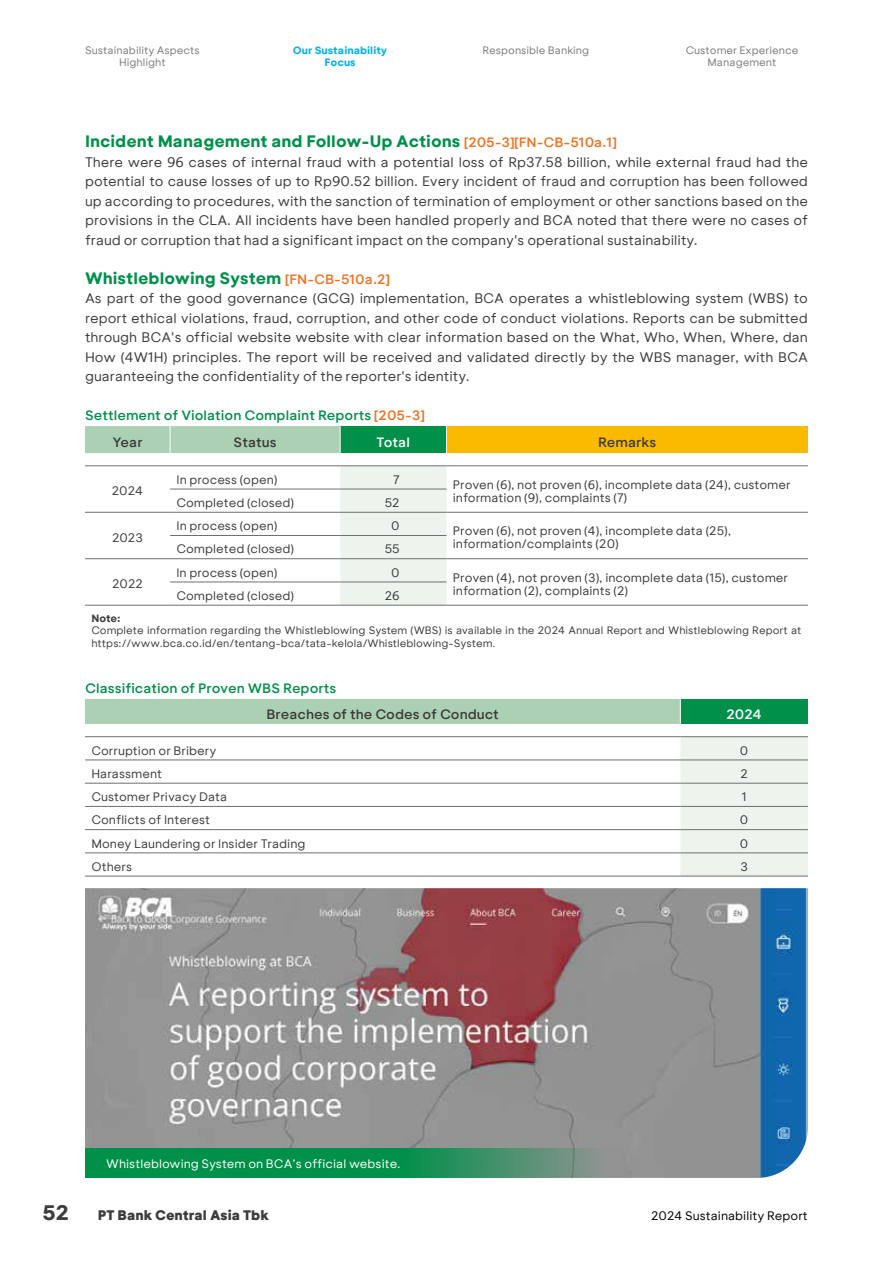
<style>
.page{position:relative;width:893px;height:1263px;background:#fff}
.page>*{position:absolute;margin:0;border:0;box-sizing:border-box;transform-origin:0 0}
.t1{font:700 21px "BCA Sans";color:#3c3c3b}
.t2{font:700 16.5px "BCA Sans";color:#00904a}
.t3{font:13.5px/19.5px "BCA Sans";color:#3c3c3b;text-align:justify}
.t4{font:600 13.5px/26.5px "BCA Sans";color:#00904a}
.t5{font:600 13.5px "BCA Sans";color:#3c3c3b}
.t6{font:800 13.5px "BCA Sans";color:#3c3c3b}
.t7{font:600 13.5px "BCA Sans";color:#fff}
.t8{font:12px/13.2px "BCA Sans";color:#3c3c3b}
.t9{font:12px "BCA Sans";color:#fff}
.t10{font:12px "BCA Sans";color:#000}
.t11{font:10.5px/12.6px "BCA Sans";color:#3c3c3b}
.t12{font:10.5px/12.6px "BCA Sans";color:#7c7b7b;text-align:center}
.t13{font:700 10.5px/12.6px "BCA Sans";color:#00b1eb;text-align:center}
.t14{font:700 10.5px "BCA Sans";color:#3c3c3b}
.s1{font-weight:600;font-size:13.5px;color:#ee7323}
.s2{color:#ee7323}
.s3{color:#3c3c3b}
</style>
<div class="page">
<img style="left:85px;top:888px;width:723px;height:290px">
<div style="left:340px;top:426px;width:106px;height:27px;background:#00904a"></div>
<div style="left:446px;top:426px;width:362px;height:27px;background:#fbba00"></div>
<div style="left:340px;top:466px;width:106px;height:139px;background:#ecf4ed"></div>
<hr style="left:170px;top:465px;width:170px;height:1px;background:#706f6f">
<hr style="left:340px;top:465px;width:106px;height:1px;background:#706f6f">
<hr style="left:446px;top:465px;width:362px;height:1px;background:#706f6f">
<hr style="left:170px;top:489px;width:170px;height:1px;background:#706f6f">
<hr style="left:340px;top:489px;width:106px;height:1px;background:#706f6f">
<hr style="left:85px;top:512px;width:85px;height:1px;background:#706f6f">
<hr style="left:170px;top:512px;width:170px;height:1px;background:#706f6f">
<hr style="left:340px;top:512px;width:106px;height:1px;background:#706f6f">
<hr style="left:446px;top:512px;width:362px;height:1px;background:#706f6f">
<hr style="left:170px;top:535px;width:170px;height:1px;background:#706f6f">
<hr style="left:340px;top:535px;width:106px;height:1px;background:#706f6f">
<hr style="left:85px;top:558px;width:85px;height:1px;background:#706f6f">
<hr style="left:170px;top:558px;width:170px;height:1px;background:#706f6f">
<hr style="left:340px;top:558px;width:106px;height:1px;background:#706f6f">
<hr style="left:446px;top:558px;width:362px;height:1px;background:#706f6f">
<hr style="left:170px;top:582px;width:170px;height:1px;background:#706f6f">
<hr style="left:340px;top:582px;width:106px;height:1px;background:#706f6f">
<hr style="left:170px;top:605px;width:170px;height:1px;background:#706f6f">
<hr style="left:340px;top:605px;width:106px;height:1px;background:#706f6f">
<hr style="left:446px;top:605px;width:362px;height:1px;background:#706f6f">
<div style="left:85px;top:426px;width:256px;height:27px;background:#acd0b3"></div>
<svg style="left:446px;top:426px;width:1px;height:27px"></svg>
<hr style="left:85px;top:465px;width:85px;height:1px;background:#706f6f">
<hr style="left:85px;top:605px;width:85px;height:1px;background:#706f6f">
<div style="left:85px;top:699px;width:595px;height:25px;background:#acd0b3"></div>
<div style="left:680px;top:699px;width:128px;height:25px;background:#00904a"></div>
<div style="left:680px;top:737px;width:128px;height:139px;background:#ecf4ed"></div>
<hr style="left:85px;top:736px;width:595px;height:1px;background:#706f6f">
<hr style="left:680px;top:736px;width:128px;height:1px;background:#706f6f">
<hr style="left:85px;top:760px;width:595px;height:1px;background:#706f6f">
<hr style="left:680px;top:760px;width:128px;height:1px;background:#706f6f">
<hr style="left:85px;top:783px;width:595px;height:1px;background:#706f6f">
<hr style="left:680px;top:783px;width:128px;height:1px;background:#706f6f">
<hr style="left:85px;top:806px;width:595px;height:1px;background:#706f6f">
<hr style="left:680px;top:806px;width:128px;height:1px;background:#706f6f">
<hr style="left:85px;top:829px;width:595px;height:1px;background:#706f6f">
<hr style="left:680px;top:829px;width:128px;height:1px;background:#706f6f">
<hr style="left:85px;top:853px;width:595px;height:1px;background:#706f6f">
<hr style="left:680px;top:853px;width:128px;height:1px;background:#706f6f">
<hr style="left:85px;top:876px;width:595px;height:1px;background:#706f6f">
<hr style="left:680px;top:876px;width:128px;height:1px;background:#706f6f">
<svg style="left:680px;top:699px;width:1px;height:25px"></svg>
<svg style="left:85px;top:1148px;width:553px;height:30px;background:#23905b"></svg>
<p class="t12" style="left:85px;top:43px;width:116px">Sustainability Aspects<br>Highlight</p>
<p class="t13" style="left:293px;top:43px;width:96px">Our Sustainability<br>Focus</p>
<p class="t12" style="left:482px;top:43px;width:108px">Responsible Banking</p>
<p class="t12" style="left:686px;top:43px;width:114px">Customer Experience<br>Management</p>
<p class="t2" style="left:85px;top:131px;width:533px">Incident Management and Follow-Up Actions <span class="s1">[205-3][FN-CB-510a.1]</span></p>
<p class="t3" style="left:85px;top:152px;width:724px">There were 96 cases of internal fraud with a potential loss of Rp37.58 billion, while external fraud had the potential to cause losses of up to Rp90.52 billion. Every incident of fraud and corruption has been followed up according to procedures, with the sanction of termination of employment or other sanctions based on the provisions in the CLA. All incidents have been handled properly and BCA noted that there were no cases of fraud or corruption that had a significant impact on the company's operational sustainability.</p>
<p class="t2" style="left:85px;top:267px;width:306px">Whistleblowing System <span class="s1">[FN-CB-510a.2]</span></p>
<p class="t3" style="left:85px;top:288px;width:724px">As part of the good governance (GCG) implementation, BCA operates a whistleblowing system (WBS) to report ethical violations, fraud, corruption, and other code of conduct violations. Reports can be submitted through BCA's official website website with clear information based on the What, Who, When, Where, dan How (4W1H) principles. The report will be received and validated directly by the WBS manager, with BCA guaranteeing the confidentiality of the reporter's identity.</p>
<p class="t4" style="left:112px;top:402px;width:314px;text-indent:-27px">Settlement of Violation Complaint Reports <span class="s2">[205-3]<br></span><span class="s3">Year</span></p>
<p class="t5" style="left:234px;top:433px;width:44px">Status</p>
<p class="t7" style="left:377px;top:433px;width:35px">Total</p>
<p class="t5" style="left:598px;top:433px;width:60px">Remarks</p>
<p class="t8" style="left:112px;top:484px;width:33px">2024</p>
<p class="t8" style="left:112px;top:531px;width:33px">2023</p>
<p class="t8" style="left:112px;top:577px;width:32px">2022</p>
<p class="t8" style="left:176px;top:473px;width:102px">In process (open)</p>
<p class="t8" style="left:393px;top:473px;width:8px">7</p>
<p class="t8" style="left:176px;top:496px;width:119px">Completed (closed)</p>
<p class="t8" style="left:385px;top:496px;width:16px">52</p>
<p class="t8" style="left:176px;top:519px;width:102px">In process (open)</p>
<p class="t8" style="left:391px;top:519px;width:10px">0</p>
<p class="t8" style="left:176px;top:542px;width:119px">Completed (closed)</p>
<p class="t8" style="left:385px;top:542px;width:16px">55</p>
<p class="t8" style="left:176px;top:565px;width:102px">In process (open)</p>
<p class="t8" style="left:391px;top:565px;width:10px">0</p>
<p class="t8" style="left:176px;top:589px;width:119px">Completed (closed)</p>
<p class="t8" style="left:385px;top:589px;width:16px">26</p>
<p class="t8" style="left:453px;top:478px;width:339px">Proven (6), not proven (6), incomplete data (24), customer information (9), complaints (7)</p>
<p class="t8" style="left:453px;top:524px;width:280px">Proven (6), not proven (4), incomplete data (25), information/complaints (20)</p>
<p class="t8" style="left:453px;top:570px;width:337px">Proven (4), not proven (3), incomplete data (15), customer information (2), complaints (2)</p>
<p class="t14" style="left:91px;top:611px;width:31px">Note:</p>
<p class="t11" style="left:91px;top:624px;width:712px">Complete information regarding the Whistleblowing System (WBS) is available in the 2024 Annual Report and Whistleblowing Report at https://www.bca.co.id/en/tentang-bca/tata-kelola/Whistleblowing-System.</p>
<p class="t4" style="left:85px;top:675px;width:253px">Classification of Proven WBS Reports</p>
<p class="t5" style="left:266px;top:705px;width:234px">Breaches of the Codes of Conduct</p>
<p class="t7" style="left:726px;top:705px;width:37px">2024</p>
<p class="t8" style="left:91px;top:743px;width:127px">Corruption or Bribery</p>
<p class="t8" style="left:740px;top:743px;width:10px">0</p>
<p class="t8" style="left:91px;top:767px;width:72px">Harassment</p>
<p class="t8" style="left:740px;top:767px;width:9px">2</p>
<p class="t8" style="left:91px;top:790px;width:137px">Customer Privacy Data</p>
<p class="t8" style="left:742px;top:790px;width:6px">1</p>
<p class="t8" style="left:91px;top:813px;width:120px">Conflicts of Interest</p>
<p class="t8" style="left:740px;top:813px;width:10px">0</p>
<p class="t8" style="left:91px;top:836px;width:216px">Money Laundering or Insider Trading</p>
<p class="t8" style="left:740px;top:836px;width:10px">0</p>
<p class="t8" style="left:91px;top:860px;width:42px">Others</p>
<p class="t8" style="left:740px;top:860px;width:9px">3</p>
<p class="t9" style="left:106px;top:1156px;width:296px">Whistleblowing System on BCA’s official website.</p>
<h1 class="t1" style="left:43px;top:1200px;width:28px">52</h1>
<p class="t6" style="left:98px;top:1207px;width:173px">PT Bank Central Asia Tbk</p>
<p class="t10" style="left:651px;top:1209px;width:158px">2024 Sustainability Report</p>
</div>
